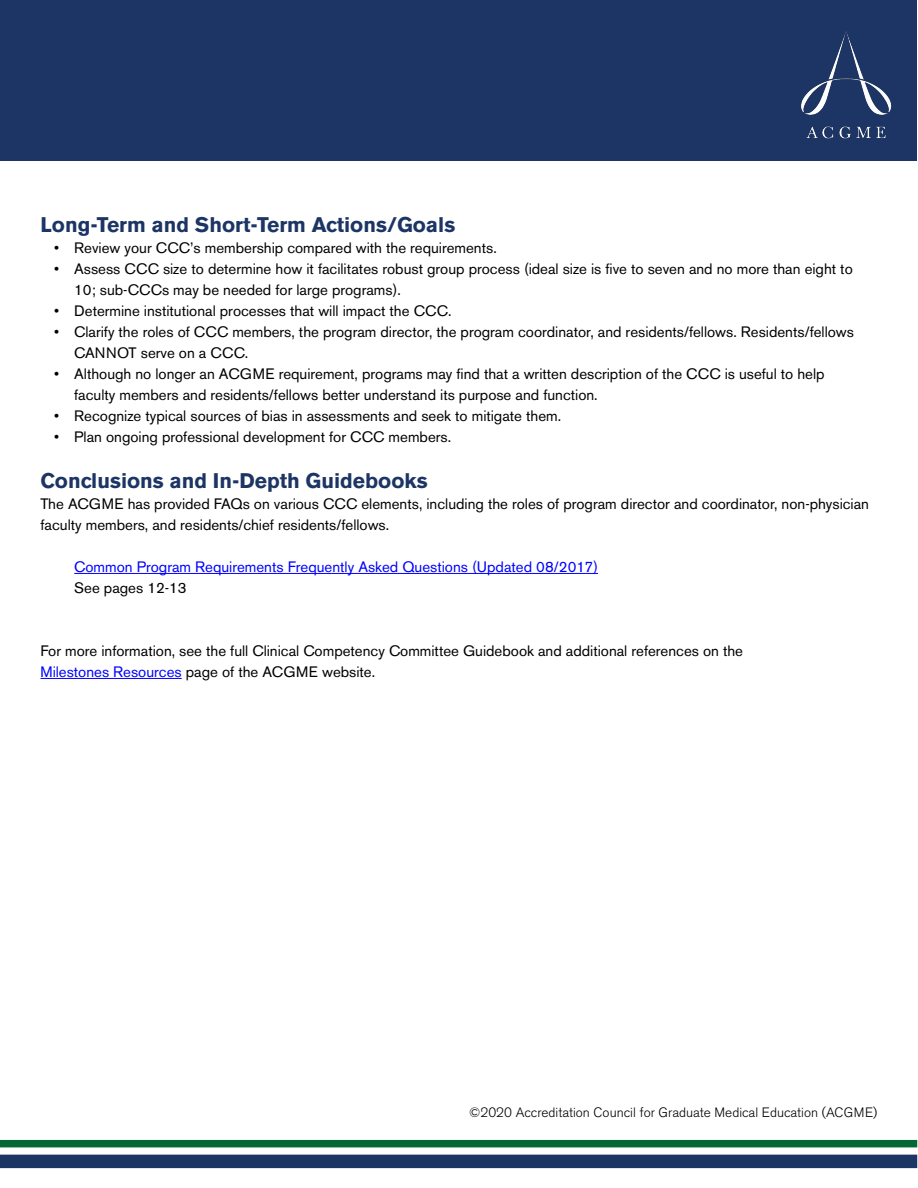
<style>
.page{position:relative;width:918px;height:1188px;background:#fff}
.page>*{position:absolute;margin:0;border:0;box-sizing:border-box;transform-origin:0 0}
.t1{font:700 21px "Akzidenz Grotesk BE";color:#1c3564}
.t2{font:15px/21px "Akzidenz Grotesk BE";color:#000}
.t3{font:15px "Akzidenz Grotesk BE";color:#00f}
.t4{font:300 13.5px "Akzidenz Grotesk BE";color:#000}
.s1{color:#00f}
</style>
<div class="page">
<div style="left:1px;top:0;width:916px;height:160px;background:#1c3564"></div>
<img style="left:801px;top:31px;width:91px;height:108px">
<div style="left:0;top:1155px;width:917px;height:13px;background:#1c3564"></div>
<div style="left:0;top:1140px;width:917px;height:7px;background:#056735"></div>
<hr style="left:74px;top:573px;width:524px;height:1px;background:#00f">
<hr style="left:40px;top:678px;width:142px;height:1px;background:#00f">
<h1 class="t1" style="left:40px;top:212px;width:416px">Long-Term and Short-Term Actions/Goals</h1>
<p class="t2" style="left:54px;top:237px;width:444px">• Review your CCC’s membership compared with the requirements.</p>
<p class="t2" style="left:74px;top:258px;width:780px;text-indent:-20px">• Assess CCC size to determine how it facilitates robust group process (ideal size is five to seven and no more than eight to<br>10; sub-CCCs may be needed for large programs).</p>
<p class="t2" style="left:54px;top:300px;width:399px">• Determine institutional processes that will impact the CCC.</p>
<p class="t2" style="left:74px;top:321px;width:781px;text-indent:-20px">• Clarify the roles of CCC members, the program director, the program coordinator, and residents/fellows. Residents/fellows<br>CANNOT serve on a CCC.</p>
<p class="t2" style="left:74px;top:363px;width:752px;text-indent:-20px">• Although no longer an ACGME requirement, programs may find that a written description of the CCC is useful to help faculty members and residents/fellows better understand its purpose and function.</p>
<p class="t2" style="left:54px;top:405px;width:509px">• Recognize typical sources of bias in assessments and seek to mitigate them.</p>
<p class="t2" style="left:54px;top:426px;width:399px">• Plan ongoing professional development for CCC members.</p>
<h1 class="t1" style="left:40px;top:468px;width:389px">Conclusions and In-Depth Guidebooks</h1>
<p class="t2" style="left:40px;top:493px;width:830px">The ACGME has provided FAQs on various CCC elements, including the roles of program director and coordinator, non-physician faculty members, and residents/chief residents/fellows.</p>
<p class="t3" style="left:74px;top:558px;width:525px">Common Program Requirements Frequently Asked Questions (Updated 08/2017)</p>
<p class="t2" style="left:74px;top:577px;width:114px">See pages 12-13</p>
<p class="t2" style="left:40px;top:640px;width:704px">For more information, see the full Clinical Competency Committee Guidebook and additional references on the<br><span class="s1">Milestones Resources</span> page of the ACGME website.</p>
<p class="t4" style="left:469px;top:1105px;width:410px">©2020 Accreditation Council for Graduate Medical Education (ACGME)</p>
</div>
